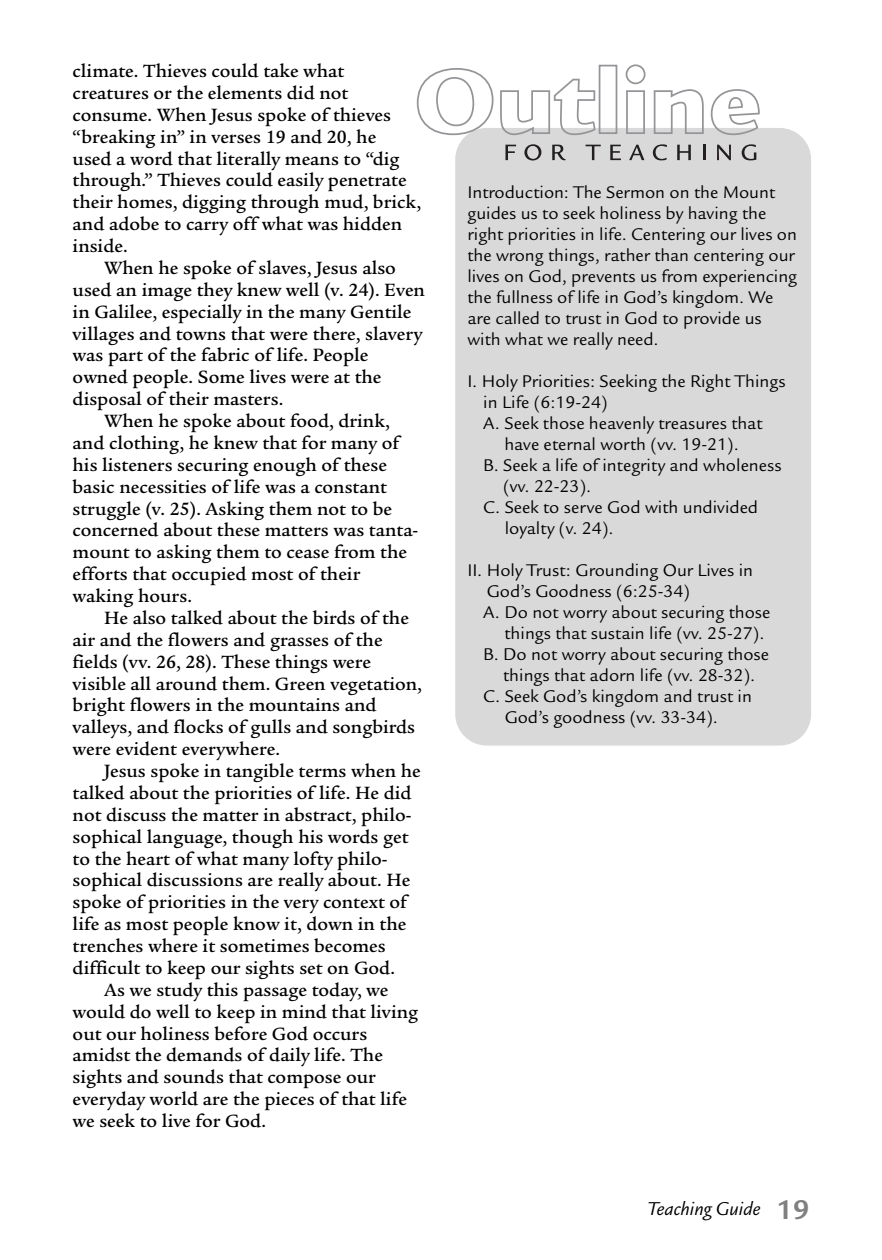
<style>
.page{position:relative;width:882px;height:1260px;background:#fff}
.page>*{position:absolute;margin:0;border:0;box-sizing:border-box;transform-origin:0 0}
.t1{font:italic 19.25px "Legacy Sans";color:#000}
.t2{font:500 18.38px/21.9px "Legacy Serif";color:#000}
.t3{font:17.5px/21px "Legacy Sans";color:#000}
.s1{font-weight:700;font-style:normal;font-size:28px;color:#808080}
</style>
<div class="page">
<div style="left:455px;top:128px;width:356px;height:618px;background:#d9d9d9;border-radius:32px"></div>
<svg style="left:416px;top:64px;width:344px;height:72px"></svg>
<svg style="left:505px;top:145px;width:11px;height:15px"></svg>
<svg style="left:524px;top:144px;width:17px;height:17px"></svg>
<svg style="left:552px;top:145px;width:14px;height:15px"></svg>
<svg style="left:586px;top:145px;width:15px;height:15px"></svg>
<svg style="left:610px;top:145px;width:11px;height:15px"></svg>
<svg style="left:629px;top:145px;width:15px;height:15px"></svg>
<svg style="left:653px;top:144px;width:14px;height:16px"></svg>
<svg style="left:677px;top:145px;width:14px;height:15px"></svg>
<svg style="left:703px;top:145px;width:2px;height:15px"></svg>
<svg style="left:717px;top:145px;width:14px;height:15px"></svg>
<svg style="left:742px;top:144px;width:14px;height:16px"></svg>
<p class="t2" style="left:73px;top:62px;width:350px">climate. Thieves could take what creatures or the elements did not consume. When Jesus spoke of thieves “breaking in” in verses 19 and 20, he<br>used a word that literally means to “dig through.” Thieves could easily penetrate their homes, digging through mud, brick, and adobe to carry off what was hidden inside.</p>
<p class="t2" style="left:104px;top:259px;width:293px">When he spoke of slaves, Jesus also</p>
<p class="t2" style="left:73px;top:281px;width:354px">used an image they knew well (v. 24). Even</p>
<p class="t2" style="left:73px;top:303px;width:340px">in Galilee, especially in the many Gentile</p>
<p class="t2" style="left:73px;top:325px;width:351px">villages and towns that were there, slavery</p>
<p class="t2" style="left:73px;top:346px;width:297px">was part of the fabric of life. People</p>
<p class="t2" style="left:73px;top:368px;width:310px">owned people. Some lives were at the</p>
<p class="t2" style="left:73px;top:390px;width:212px">disposal of their masters.</p>
<p class="t2" style="left:104px;top:412px;width:287px">When he spoke about food, drink,</p>
<p class="t2" style="left:73px;top:434px;width:328px">and clothing, he knew that for many of</p>
<p class="t2" style="left:73px;top:456px;width:316px">his listeners securing enough of these</p>
<p class="t2" style="left:73px;top:478px;width:316px">basic necessities of life was a constant</p>
<p class="t2" style="left:73px;top:500px;width:321px">struggle (v. 25). Asking them not to be</p>
<p class="t2" style="left:73px;top:521px;width:347px">concerned about these matters was tanta-</p>
<p class="t2" style="left:73px;top:543px;width:336px">mount to asking them to cease from the</p>
<p class="t2" style="left:73px;top:565px;width:289px">efforts that occupied most of their</p>
<p class="t2" style="left:73px;top:587px;width:121px">waking hours.</p>
<p class="t2" style="left:104px;top:609px;width:306px">He also talked about the birds of the</p>
<p class="t2" style="left:73px;top:631px;width:312px">air and the flowers and grasses of the</p>
<p class="t2" style="left:73px;top:653px;width:300px">fields (vv. 26, 28). These things were</p>
<p class="t2" style="left:73px;top:675px;width:351px">visible all around them. Green vegetation,</p>
<p class="t2" style="left:73px;top:696px;width:306px">bright flowers in the mountains and</p>
<p class="t2" style="left:73px;top:718px;width:344px">valleys, and flocks of gulls and songbirds</p>
<p class="t2" style="left:73px;top:740px;width:209px">were evident everywhere.</p>
<p class="t2" style="left:104px;top:762px;width:318px">Jesus spoke in tangible terms when he</p>
<p class="t2" style="left:73px;top:784px;width:341px">talked about the priorities of life. He did</p>
<p class="t2" style="left:73px;top:806px;width:340px">not discuss the matter in abstract, philo-</p>
<p class="t2" style="left:73px;top:828px;width:337px">sophical language, though his words get</p>
<p class="t2" style="left:73px;top:850px;width:316px">to the heart of what many lofty philo-</p>
<p class="t2" style="left:73px;top:871px;width:339px">sophical discussions are really about. He</p>
<p class="t2" style="left:73px;top:893px;width:336px">spoke of priorities in the very context of</p>
<p class="t2" style="left:73px;top:915px;width:335px">life as most people know it, down in the</p>
<p class="t2" style="left:73px;top:937px;width:315px">trenches where it sometimes becomes</p>
<p class="t2" style="left:73px;top:959px;width:324px">difficult to keep our sights set on God.</p>
<p class="t2" style="left:104px;top:981px;width:286px">As we study this passage today, we</p>
<p class="t2" style="left:73px;top:1003px;width:347px">would do well to keep in mind that living</p>
<p class="t2" style="left:73px;top:1025px;width:296px">out our holiness before God occurs</p>
<p class="t2" style="left:73px;top:1046px;width:312px">amidst the demands of daily life. The</p>
<p class="t2" style="left:73px;top:1068px;width:305px">sights and sounds that compose our</p>
<p class="t2" style="left:73px;top:1090px;width:336px">everyday world are the pieces of that life</p>
<p class="t2" style="left:73px;top:1112px;width:195px">we seek to live for God.</p>
<p class="t3" style="left:468px;top:184px;width:331px">Introduction: The Sermon on the Mount guides us to seek holiness by having the right priorities in life. Centering our lives on the wrong things, rather than centering our lives on God, prevents us from experiencing the fullness of life in God’s kingdom. We are called to trust in God to provide us with what we really need.</p>
<p class="t3" style="left:468px;top:373px;width:319px">I. Holy Priorities: Seeking the Right Things</p>
<p class="t3" style="left:483px;top:394px;width:126px">in Life (6:19-24)</p>
<p class="t3" style="left:483px;top:415px;width:281px">A. Seek those heavenly treasures that</p>
<p class="t3" style="left:504px;top:436px;width:236px">have eternal worth (vv. 19-21).</p>
<p class="t3" style="left:483px;top:457px;width:300px">B. Seek a life of integrity and wholeness</p>
<p class="t3" style="left:503px;top:478px;width:90px">(vv. 22-23).</p>
<p class="t3" style="left:483px;top:499px;width:276px">C. Seek to serve God with undivided</p>
<p class="t3" style="left:505px;top:520px;width:110px">loyalty (v. 24).</p>
<p class="t3" style="left:468px;top:562px;width:287px">II. Holy Trust: Grounding Our Lives in</p>
<p class="t3" style="left:487px;top:583px;width:205px">God’s Goodness (6:25-34)</p>
<p class="t3" style="left:483px;top:604px;width:289px">A. Do not worry about securing those</p>
<p class="t3" style="left:504px;top:625px;width:262px">things that sustain life (vv. 25-27).</p>
<p class="t3" style="left:483px;top:646px;width:287px">B. Do not worry about securing those</p>
<p class="t3" style="left:503px;top:667px;width:254px">things that adorn life (vv. 28-32).</p>
<p class="t3" style="left:483px;top:688px;width:270px">C. Seek God’s kingdom and trust in</p>
<p class="t3" style="left:505px;top:709px;width:215px">God’s goodness (vv. 33-34).</p>
<p class="t1" style="left:648px;top:1202px;width:163px">Teaching Guide <span class="s1">19</span></p>
</div>
